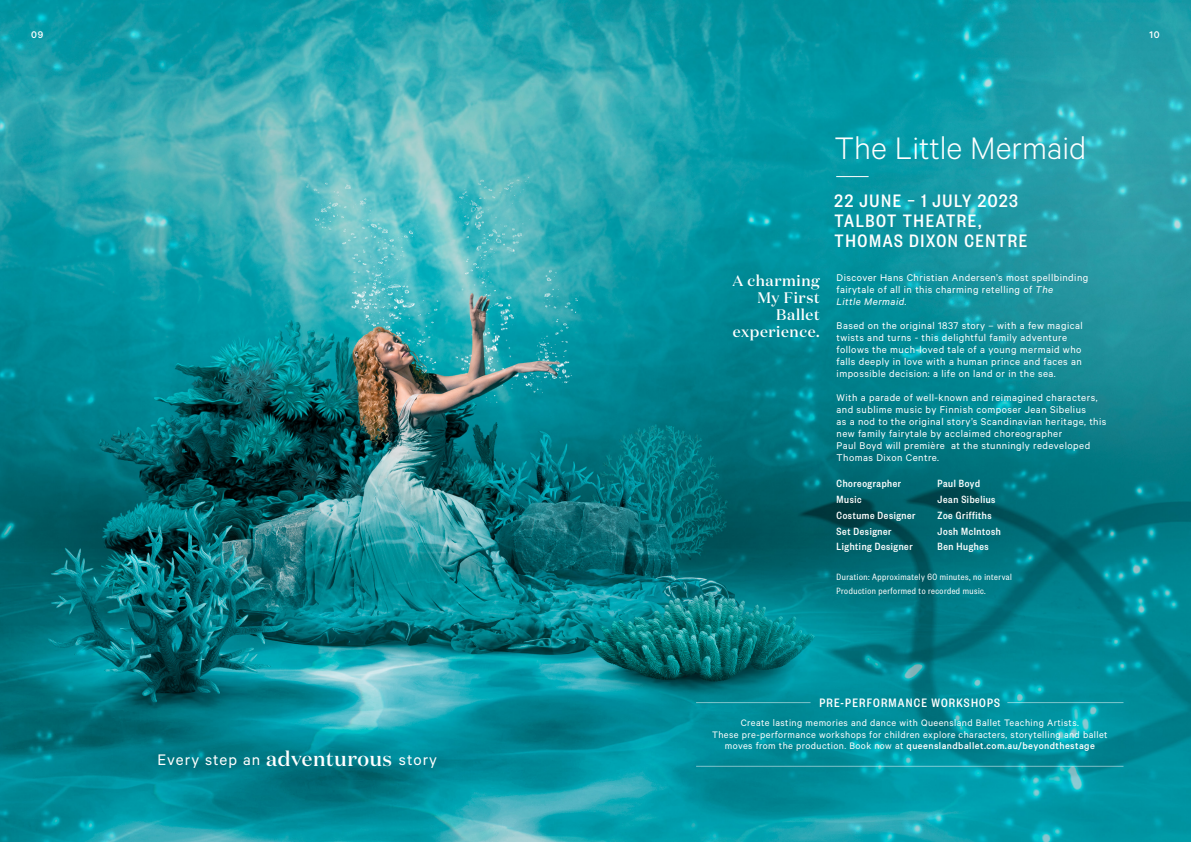
<style>
.page{position:relative;width:1191px;height:842px;background:#fff}
.page>*{position:absolute;margin:0;border:0;box-sizing:border-box;transform-origin:0 0}
.t1{font:300 35px "Calibre";color:#fff}
.t2{font:500 19.8px/19.8px "Founders Grotesk Cond";letter-spacing:.08em;color:#fff}
.t3{font:17.2px "Calibre";letter-spacing:.06em;color:#fff}
.t4{font:500 15.3px/17.1px "Domaine Display";letter-spacing:.04em;color:#fff;text-align:right}
.t5{font:500 13.4px "Founders Grotesk Cond";letter-spacing:.09em;color:#fff}
.t6{font:500 11.5px "Founders Grotesk Cond";letter-spacing:.05em;color:#fff}
.t7{font:11px/12px "Calibre";letter-spacing:.04em;color:#fff}
.t8{font:500 10.9px "Calibre";color:#fff}
.t9{font:10.6px/11.5px "Calibre";letter-spacing:.04em;color:#fff;text-align:center}
.t10{font:10px/14px "Founders Grotesk Cond";letter-spacing:.05em;color:#fff}
.s1{font-family:"Domaine Display";font-weight:500;font-size:20.6px}
.s2{font-style:italic}
.s3{font-weight:500}
</style>
<div class="page">
<img style="left:0;top:0;width:1191px;height:842px">
<hr style="left:696px;top:702px;width:114px;height:1px;background:#fff">
<hr style="left:696px;top:766px;width:427px;height:1px;background:#fff">
<hr style="left:1007px;top:702px;width:116px;height:1px;background:#fff">
<hr style="left:836px;top:176px;width:32px;height:1px;background:#fff">
<p class="t8" style="left:31px;top:29px;width:14px">09</p>
<p class="t8" style="left:1149px;top:29px;width:12px">10</p>
<h3 class="t3" style="left:157px;top:749px;width:281px">Every step an <span class="s1">adventurous</span> story</h3>
<h3 class="t4" style="left:732px;top:272px;width:89px">A charming<br>My First<br>Ballet experience.</h3>
<h1 class="t1" style="left:834px;top:128px;width:253px">The Little Mermaid</h1>
<h2 class="t2" style="left:834px;top:190px;width:194px">22 JUNE – 1 JULY 2023<br>TALBOT THEATRE,<br>THOMAS DIXON CENTRE</h2>
<p class="t7" style="left:836px;top:271px;width:253px">Discover Hans Christian Andersen’s most spellbinding fairytale of all in this charming retelling of <span class="s2">The<br>Little Mermaid.</span></p>
<p class="t7" style="left:836px;top:319px;width:248px">Based on the original 1837 story – with a few magical twists and turns - this delightful family adventure follows the much-loved tale of a young mermaid who falls deeply in love with a human prince and faces an impossible decision: a life on land or in the sea.</p>
<p class="t7" style="left:836px;top:391px;width:271px">With a parade of well-known and reimagined characters, and sublime music by Finnish composer Jean Sibelius<br>as a nod to the original story’s Scandinavian heritage, this new family fairytale by acclaimed choreographer<br>Paul Boyd will première at the stunningly redeveloped Thomas Dixon Centre.</p>
<p class="t6" style="left:836px;top:477px;width:66px">Choreographer</p>
<p class="t6" style="left:937px;top:477px;width:44px">Paul Boyd</p>
<p class="t6" style="left:836px;top:493px;width:27px">Music</p>
<p class="t6" style="left:937px;top:493px;width:59px">Jean Sibelius</p>
<p class="t6" style="left:836px;top:508px;width:80px">Costume Designer</p>
<p class="t6" style="left:937px;top:508px;width:55px">Zoe Griffiths</p>
<p class="t6" style="left:836px;top:524px;width:56px">Set Designer</p>
<p class="t6" style="left:937px;top:524px;width:65px">Josh McIntosh</p>
<p class="t6" style="left:836px;top:540px;width:78px">Lighting Designer</p>
<p class="t6" style="left:937px;top:540px;width:53px">Ben Hughes</p>
<p class="t10" style="left:836px;top:570px;width:177px">Duration: Approximately 60 minutes, no interval<br>Production performed to recorded music.</p>
<p class="t5" style="left:819px;top:695px;width:182px">PRE-PERFORMANCE WORKSHOPS</p>
<p class="t9" style="left:712px;top:716px;width:397px">Create lasting memories and dance with Queensland Ballet Teaching Artists.<br>These pre-performance workshops for children explore characters, storytelling and ballet moves from the production. Book now at <span class="s3">queenslandballet.com.au/beyondthestage</span></p>
</div>
